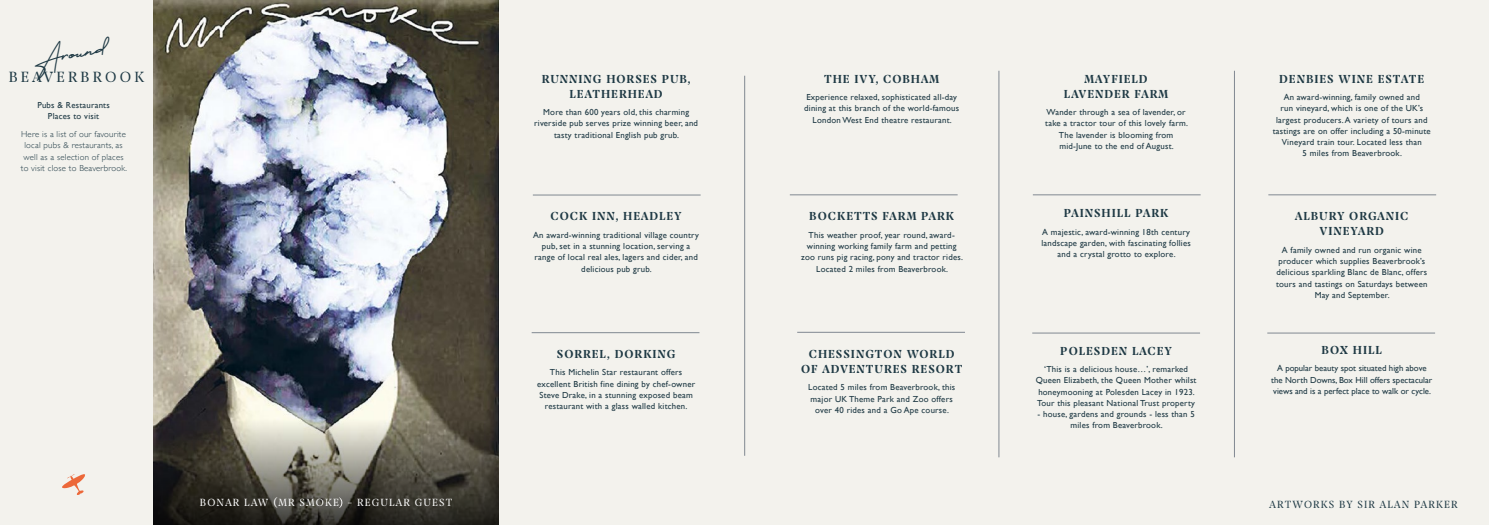
<style>
.page{position:relative;width:1489px;height:525px;background:#fff}
.page>*{position:absolute;margin:0;border:0;box-sizing:border-box;transform-origin:0 0}
.t1{font:30px "The Doctor Free Version";color:#1e3944}
.t2{font:16px "Prospectus Std";letter-spacing:.2em;color:#1e3944}
.t3{font:12.5px/15px "Prospectus Std Bld";letter-spacing:.075em;color:#1e3944;text-align:center}
.t4{font:11.25px "Prospectus Std";letter-spacing:.1em;color:#fff}
.t5{font:11.25px "Prospectus Std";letter-spacing:.1em;color:#1e3944}
.t6{font:8.75px/11.2px "Gill Sans";letter-spacing:.025em;color:#1e3944;text-align:center}
.t7{font:8.75px/11.2px "Gill Sans";color:#1e3944;text-align:center}
.t8{font:300 8.75px/11.2px "Gill Sans";letter-spacing:.025em;color:#1e3944;text-align:center}
</style>
<div class="page">
<div style="left:0;top:0;width:1488px;height:524px;background:#f3f2ed"></div>
<hr style="left:533px;top:195px;width:167px;height:1px;background:#808891">
<hr style="left:531px;top:332px;width:168px;height:1px;background:#808891">
<hr style="left:998px;top:71px;width:1px;height:386px;background:#808891">
<hr style="left:1234px;top:71px;width:1px;height:386px;background:#808891">
<hr style="left:1032px;top:194px;width:168px;height:1px;background:#808891">
<hr style="left:789px;top:194px;width:168px;height:1px;background:#808891">
<hr style="left:1268px;top:194px;width:167px;height:1px;background:#808891">
<hr style="left:797px;top:332px;width:167px;height:1px;background:#808891">
<hr style="left:1032px;top:332px;width:167px;height:1px;background:#808891">
<hr style="left:1267px;top:332px;width:167px;height:1px;background:#808891">
<svg style="left:62px;top:474px;width:23px;height:21px"></svg>
<img style="left:153px;top:0;width:345px;height:367px">
<svg style="left:153px;top:367px;width:345px;height:157px;background:#5f5d56"></svg>
<hr style="left:744px;top:76px;width:1px;height:379px;background:#808891">
<svg style="left:339px;top:497px;width:3px;height:11px"></svg>
<h1 class="t1" style="left:44px;top:33px;width:59px;rotate:-9deg">Around</h1>
<h2 class="t2" style="left:9px;top:65px;width:137px">BEAVERBROOK</h2>
<p class="t6" style="left:37px;top:99px;width:74px">Pubs &amp; Restaurants<br>Places to visit</p>
<p class="t8" style="left:21px;top:128px;width:108px">Here is a list of our favourite local pubs &amp; restaurants, as well as a selection of places to visit close to Beaverbrook.</p>
<p class="t4" style="left:200px;top:494px;width:254px">BONAR LAW (MR SMOKE - REGULAR GUEST</p>
<h3 class="t3" style="left:541px;top:70px;width:150px">RUNNING HORSES PUB,<br>LEATHERHEAD</h3>
<p class="t6" style="left:534px;top:106px;width:165px">More than 600 years old, this charming riverside pub serves prize winning beer, and tasty traditional English pub grub.</p>
<h3 class="t3" style="left:550px;top:208px;width:133px">COCK INN, HEADLEY</h3>
<p class="t6" style="left:533px;top:229px;width:167px">An award-winning traditional village country pub, set in a stunning location, serving a range of local real ales, lagers and cider, and delicious pub grub.</p>
<h3 class="t3" style="left:556px;top:345px;width:120px">SORREL, DORKING</h3>
<p class="t6" style="left:537px;top:366px;width:160px">This Michelin Star restaurant offers excellent British fine dining by chef-owner Steve Drake, in a stunning exposed beam restaurant with a glass walled kitchen.</p>
<h3 class="t3" style="left:824px;top:70px;width:116px">THE IVY, COBHAM</h3>
<p class="t6" style="left:804px;top:91px;width:156px">Experience relaxed, sophisticated all-day dining at this branch of the world-famous<br>London West End theatre restaurant.</p>
<h3 class="t3" style="left:809px;top:208px;width:146px">BOCKETTS FARM PARK</h3>
<p class="t6" style="left:801px;top:229px;width:163px">This weather proof, year round, award&shy;winning working family farm and petting zoo runs pig racing, pony and tractor rides.<br>Located 2 miles from Beaverbrook.</p>
<h3 class="t3" style="left:801px;top:345px;width:163px">CHESSINGTON WORLD<br>OF ADVENTURES RESORT</h3>
<p class="t6" style="left:808px;top:381px;width:148px">Located 5 miles from Beaverbrook, this major UK Theme Park and Zoo offers over 40 rides and a Go Ape course.</p>
<h3 class="t3" style="left:1063px;top:70px;width:106px">MAYFIELD<br>LAVENDER FARM</h3>
<p class="t6" style="left:1045px;top:106px;width:144px">Wander through a sea of lavender, or take a tractor tour of this lovely farm.<br>The lavender is blooming from mid-June to the end of August.</p>
<h3 class="t3" style="left:1063px;top:205px;width:106px">PAINSHILL PARK</h3>
<p class="t6" style="left:1041px;top:226px;width:151px">A majestic, award-winning 18th century landscape garden, with fascinating follies and a crystal grotto to explore.</p>
<h3 class="t3" style="left:1060px;top:342px;width:113px">POLESDEN LACEY</h3>
<p class="t6" style="left:1035px;top:363px;width:162px">‘This is a delicious house…’, remarked Queen Elizabeth, the Queen Mother whilst honeymooning at Polesden Lacey in 1923.<br>Tour this pleasant National Trust property</p>
<p class="t6" style="left:1037px;top:408px;width:159px">- house, gardens and grounds - less than 5 miles from Beaverbrook.</p>
<h3 class="t3" style="left:1279px;top:70px;width:146px">DENBIES WINE ESTATE</h3>
<p class="t6" style="left:1272px;top:91px;width:159px">An award-winning, family owned and<br>run vineyard, which is one of the UK’s largest producers. A variety of tours and tastings are on offer including a 50-minute Vineyard train tour. Located less than<br>5 miles from Beaverbrook.</p>
<h3 class="t3" style="left:1294px;top:208px;width:115px">ALBURY ORGANIC<br>VINEYARD</h3>
<p class="t6" style="left:1275px;top:244px;width:153px">A family owned and run organic wine producer which supplies Beaverbrook’s delicious sparkling Blanc de Blanc, offers tours and tastings on Saturdays between May and September.</p>
<h3 class="t3" style="left:1321px;top:341px;width:62px">BOX HILL</h3>
<p class="t7" style="left:1271px;top:362px;width:163px">A popular beauty spot situated high above the North Downs, Box Hill offers spectacular views and is a perfect place to walk or cycle.</p>
<p class="t5" style="left:1269px;top:496px;width:190px">ARTWORKS BY SIR ALAN PARKER</p>
</div>
